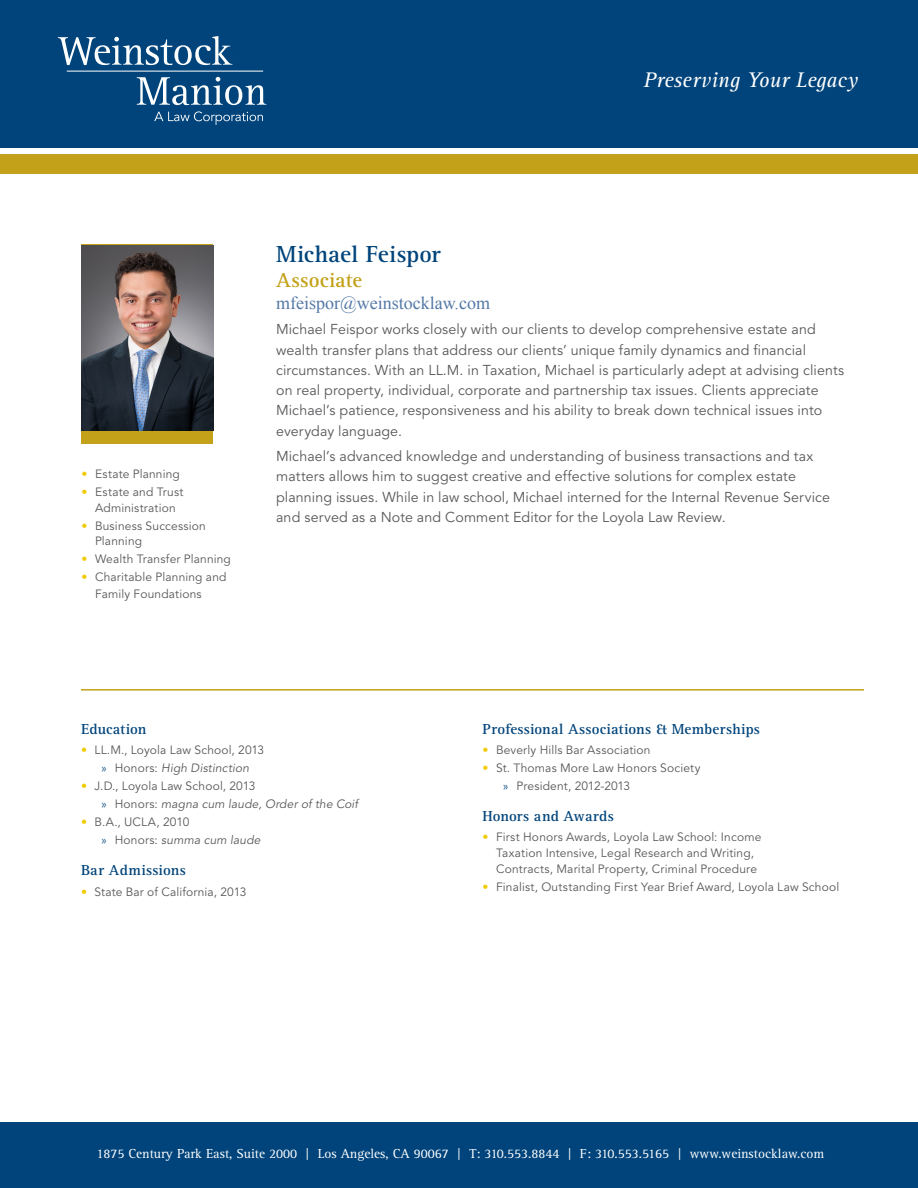
<style>
.page{position:relative;width:918px;height:1188px;background:#fff}
.page>*{position:absolute;margin:0;border:0;box-sizing:border-box;transform-origin:0 0}
.Name{font:700 24px "Rotis Serif Std";letter-spacing:.005em;color:#00447b}
.t1{font:italic 21.9px "Rotis Serif Std";letter-spacing:.005em;color:#fff}
.t2{font:700 21px "Rotis Serif Std";color:#c3a119}
.Email{font:18px "Times New Roman";color:#5378a6}
.Subtitle{font:700 15px "Rotis Serif Std";letter-spacing:.01em;color:#00447b}
.Body_Copy_2{font:14.25px/20.2px "Avenir LT Std";letter-spacing:.01em;color:#57585a}
.t3{font:13.5px "Rotis Serif Std";color:#fff}
.t4{font:12px/15.8px "Avenir LT Std";letter-spacing:.015em;color:#57585a}
.t5{font:italic 12px "Avenir LT Std";letter-spacing:.01em;color:#57585a}
.s1{color:#f0cb02}
.s2{font-weight:300;font-style:normal;color:#00447b}
.s3{font-style:normal}
.s4{font-weight:300;color:#00447b}
</style>
<div class="page">
<div style="left:0;top:1123px;width:918px;height:65px;background:#00447b"></div>
<div style="left:0;top:0;width:918px;height:148px;background:#00447b"></div>
<div style="left:0;top:154px;width:918px;height:20px;background:#c3a119"></div>
<svg style="left:58px;top:36px;width:174px;height:29px"></svg>
<svg style="left:137px;top:77px;width:129px;height:28px"></svg>
<hr style="left:67px;top:71px;width:196px;height:1px;background:#fff">
<svg style="left:154px;top:111px;width:109px;height:14px"></svg>
<hr style="left:81px;top:689px;width:783px;height:2px;background:#c3a119">
<div style="left:82px;top:245px;width:131px;height:199px;background:#c3a119"></div>
<img style="left:82px;top:245px;width:131px;height:185px">
<p class="t1" style="left:643px;top:67px;width:216px">Preserving Your Legacy</p>
<p class="t4" style="left:82px;top:466px;width:100px"><span class="s1">•</span> Estate Planning</p>
<p class="t4" style="left:82px;top:484px;width:104px;text-align:center"><span class="s1">•</span> Estate and Trust<br>Administration</p>
<p class="t4" style="left:95px;top:518px;width:112px;text-indent:-14px"><span class="s1">•</span> Business Succession<br>Planning</p>
<p class="t4" style="left:82px;top:552px;width:151px"><span class="s1">•</span> Wealth Transfer Planning</p>
<p class="t4" style="left:95px;top:569px;width:133px;line-height:16.5px;text-indent:-14px"><span class="s1">•</span> Charitable Planning and<br>Family Foundations</p>
<p class="Name" style="left:276px;top:239px;width:166px">Michael Feispor</p>
<p class="t2" style="left:276px;top:268px;width:88px">Associate</p>
<p class="Email" style="left:276px;top:291px;width:215px">mfeispor@weinstocklaw.com</p>
<p class="Body_Copy_2" style="left:276px;top:320px;width:570px">Michael Feispor works closely with our clients to develop comprehensive estate and wealth transfer plans that address our clients’ unique family dynamics and financial circumstances. With an LL.M. in Taxation, Michael is particularly adept at advising clients on real property, individual, corporate and partnership tax issues. Clients appreciate Michael’s patience, responsiveness and his ability to break down technical issues into everyday language.</p>
<p class="Body_Copy_2" style="left:276px;top:447px;width:555px">Michael’s advanced knowledge and understanding of business transactions and tax matters allows him to suggest creative and effective solutions for complex estate planning issues. While in law school, Michael interned for the Internal Revenue Service and served as a Note and Comment Editor for the Loyola Law Review.</p>
<p class="Subtitle" style="left:81px;top:720px;width:67px">Education</p>
<p class="t4" style="left:81px;top:742px;width:185px"><span class="s1">•</span> LL.M., Loyola Law School, 2013</p>
<p class="t5" style="left:101px;top:761px;width:149px"><span class="s2">»</span> <span class="s3">Honors:</span> High Distinction</p>
<p class="t4" style="left:81px;top:778px;width:176px"><span class="s1">•</span> J.D., Loyola Law School, 2013</p>
<p class="t5" style="left:101px;top:797px;width:258px"><span class="s2">»</span> <span class="s3">Honors:</span> magna cum laude, Order of the Coif</p>
<p class="t4" style="left:81px;top:814px;width:110px"><span class="s1">•</span> B.A., UCLA, 2010</p>
<p class="t5" style="left:101px;top:833px;width:161px"><span class="s2">»</span> <span class="s3">Honors:</span> summa cum laude</p>
<p class="Subtitle" style="left:81px;top:861px;width:106px">Bar Admissions</p>
<p class="t4" style="left:81px;top:884px;width:167px"><span class="s1">•</span> State Bar of California, 2013</p>
<p class="Subtitle" style="left:483px;top:720px;width:279px">Professional Associations &amp; Memberships</p>
<p class="t4" style="left:483px;top:742px;width:169px"><span class="s1">•</span> Beverly Hills Bar Association</p>
<p class="t4" style="left:483px;top:760px;width:219px"><span class="s1">•</span> St. Thomas More Law Honors Society</p>
<p class="t4" style="left:503px;top:778px;width:129px"><span class="s4">»</span> President, 2012-2013</p>
<p class="Subtitle" style="left:483px;top:808px;width:133px">Honors and Awards</p>
<p class="t4" style="left:496px;top:830px;width:267px;text-indent:-14px"><span class="s1">•</span> First Honors Awards, Loyola Law School: Income<br>Taxation Intensive, Legal Research and Writing,<br>Contracts, Marital Property, Criminal Procedure</p>
<p class="t4" style="left:483px;top:879px;width:358px"><span class="s1">•</span> Finalist, Outstanding First Year Brief Award, Loyola Law School</p>
<p class="t3" style="left:96px;top:1145px;width:729px">1875 Century Park East, Suite 2000 | Los Angeles, CA 90067 | T: 310.553.8844 | F: 310.553.5165 | www.weinstocklaw.com</p>
</div>
